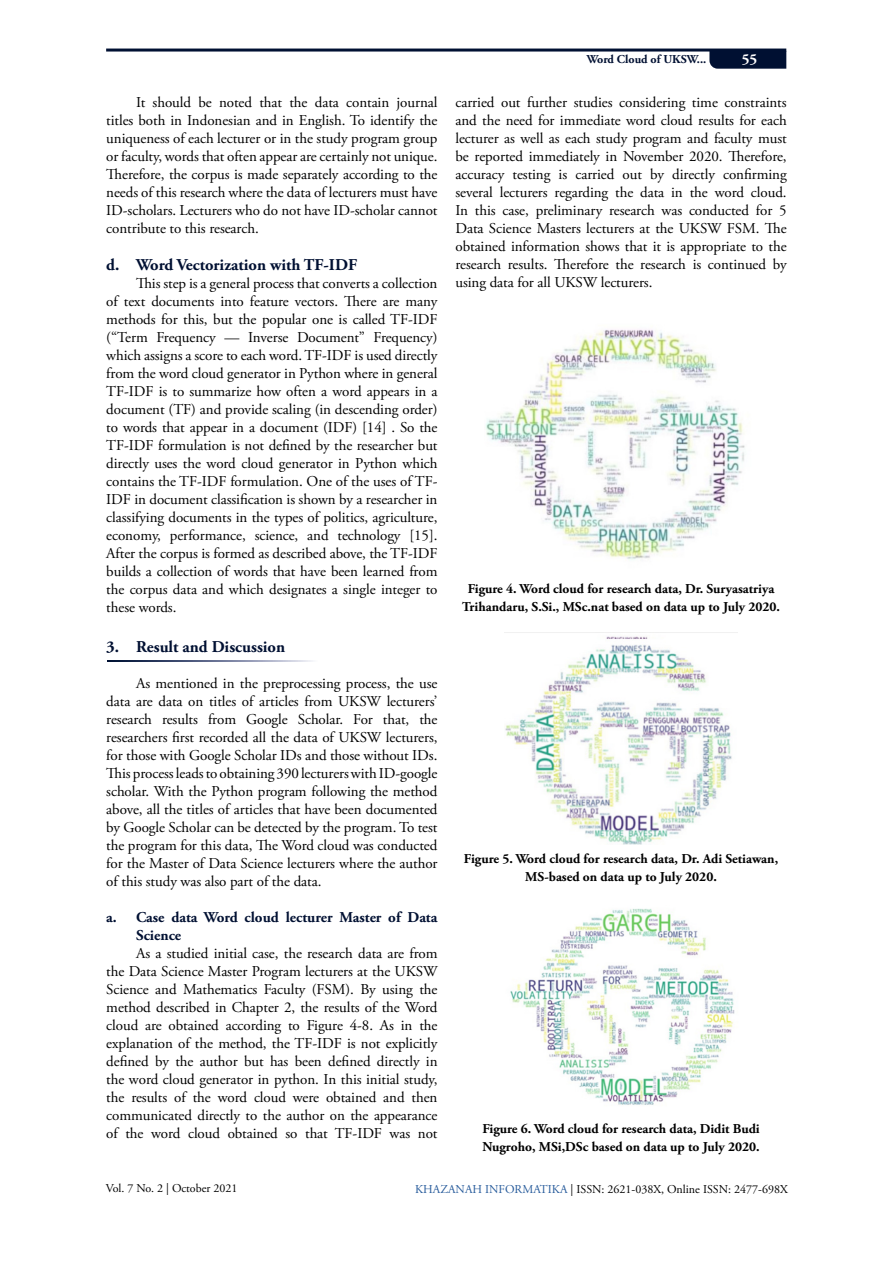
<style>
.page{position:relative;width:893px;height:1263px;background:#fff}
.page>*{position:absolute;margin:0;border:0;box-sizing:border-box;transform-origin:0 0}
.t1{font:700 16.5px "Adobe Garamond Pro";color:#001032}
.t2{font:15px/18px "Adobe Garamond Pro";letter-spacing:-.005em;color:#000;text-align:justify}
.t3{font:700 15px/18px "Adobe Garamond Pro";color:#001032}
.t4{font:700 15px "Adobe Garamond Pro";color:#fff}
.t5{font:700 13.5px/18px "Adobe Garamond Pro";color:#000;text-align:center}
.t6{font:12px "Adobe Garamond Pro";color:#000}
.t7{font:700 12px "Adobe Garamond Pro";color:#001032}
.s1{color:#275b9b}
</style>
<div class="page">
<hr style="left:106px;top:49px;width:680px;height:3px;background:#001032">
<svg style="left:709px;top:51px;width:77px;height:18px"></svg>
<img style="left:107px;top:661px;width:206px;height:1px">
<img style="left:486px;top:329px;width:259px;height:231px">
<img style="left:504px;top:632px;width:234px;height:213px">
<img style="left:510px;top:908px;width:225px;height:197px">
<p class="t2" style="left:106px;top:93px;width:333px;text-indent:30px">It should be noted that the data contain journal titles both in Indonesian and in English. To identify the uniqueness of each lecturer or in the study program group or faculty, words that often appear are certainly not unique.<br>Therefore, the corpus is made separately according to the needs of this research where the data of lecturers must have ID-scholars. Lecturers who do not have ID-scholar cannot contribute to this research.</p>
<p class="t1" style="left:106px;top:256px;width:252px">d. Word Vectorization with TF-IDF</p>
<p class="t2" style="left:106px;top:275px;width:333px;text-indent:30px">This step is a general process that converts a collection of text documents into feature vectors. There are many methods for this, but the popular one is called TF-IDF (“Term Frequency — Inverse Document” Frequency) which assigns a score to each word. TF-IDF is used directly from the word cloud generator in Python where in general TF-IDF is to summarize how often a word appears in a document (TF) and provide scaling (in descending order) to words that appear in a document (IDF) [14] . So the TF-IDF formulation is not defined by the researcher but directly uses the word cloud generator in Python which contains the TF-IDF formulation. One of the uses of TF-IDF in document classification is shown by a researcher in classifying documents in the types of politics, agriculture, economy, performance, science, and technology [15].<br>After the corpus is formed as described above, the TF-IDF builds a collection of words that have been learned from the corpus data and which designates a single integer to these words.</p>
<p class="t1" style="left:106px;top:637px;width:180px">3. Result and Discussion</p>
<p class="t2" style="left:106px;top:675px;width:333px;text-indent:30px">As mentioned in the preprocessing process, the use data are data on titles of articles from UKSW lecturers’ research results from Google Scholar. For that, the researchers first recorded all the data of UKSW lecturers, for those with Google Scholar IDs and those without IDs.<br>This process leads to obtaining 390 lecturers with ID-google scholar. With the Python program following the method above, all the titles of articles that have been documented by Google Scholar can be detected by the program. To test the program for this data, The Word cloud was conducted for the Master of Data Science lecturers where the author of this study was also part of the data.</p>
<p class="t3" style="left:136px;top:908px;width:303px;text-indent:-30px">a. Case data Word cloud lecturer Master of Data<br>Science</p>
<p class="t2" style="left:106px;top:945px;width:333px;text-indent:30px">As a studied initial case, the research data are from the Data Science Master Program lecturers at the UKSW Science and Mathematics Faculty (FSM). By using the method described in Chapter 2, the results of the Word cloud are obtained according to Figure 4-8. As in the explanation of the method, the TF-IDF is not explicitly defined by the author but has been defined directly in the word cloud generator in python. In this initial study, the results of the word cloud were obtained and then communicated directly to the author on the appearance of the word cloud obtained so that TF-IDF was not</p>
<p class="t7" style="left:587px;top:52px;width:121px">Word Cloud of UKSW...</p>
<p class="t4" style="left:742px;top:51px;width:17px">55</p>
<p class="t2" style="left:455px;top:93px;width:333px">carried out further studies considering time constraints and the need for immediate word cloud results for each lecturer as well as each study program and faculty must be reported immediately in November 2020. Therefore, accuracy testing is carried out by directly confirming several lecturers regarding the data in the word cloud.<br>In this case, preliminary research was conducted for 5<br>Data Science Masters lecturers at the UKSW FSM. The obtained information shows that it is appropriate to the research results. Therefore the research is continued by using data for all UKSW lecturers.</p>
<p class="t5" style="left:462px;top:580px;width:319px">Figure 4. Word cloud for research data, Dr. Suryasatriya<br>Trihandaru, S.Si., MSc.nat based on data up to July 2020.</p>
<p class="t5" style="left:464px;top:850px;width:316px">Figure 5. Word cloud for research data, Dr. Adi Setiawan,<br>MS-based on data up to July 2020.</p>
<p class="t5" style="left:482px;top:1120px;width:279px;text-align:left">Figure 6. Word cloud for research data, Didit Budi<br>Nugroho, MSi,DSc based on data up to July 2020.</p>
<p class="t6" style="left:106px;top:1181px;width:133px">Vol. 7 No. 2 | October 2021</p>
<p class="t6" style="left:415px;top:1182px;width:374px"><span class="s1">KHAZANAH INFORMATIKA</span> | ISSN: 2621-038X, Online ISSN: 2477-698X</p>
</div>
